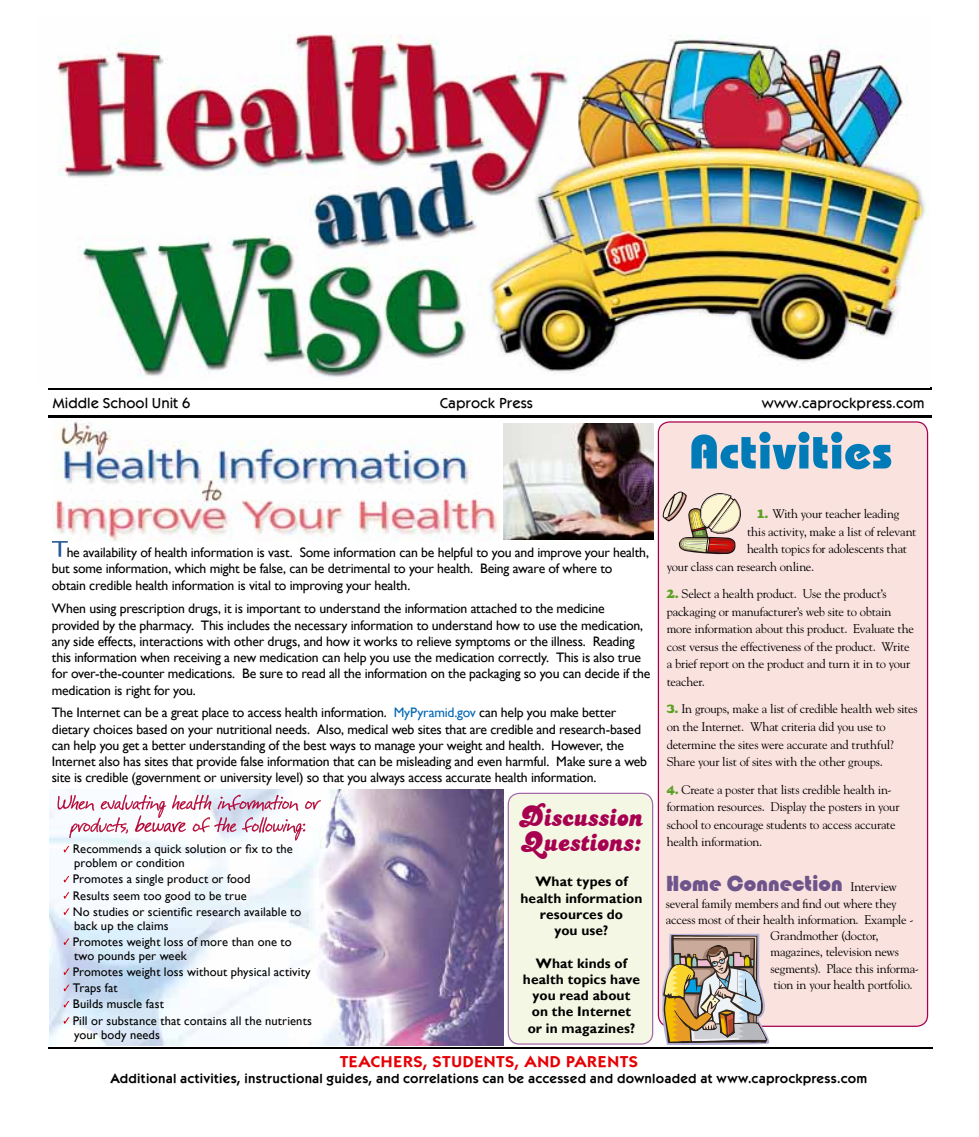
<style>
.page{position:relative;width:979px;height:1137px;background:#fff}
.page>*{position:absolute;margin:0;border:0;box-sizing:border-box;transform-origin:0 0}
.t1{font:50px "Bauhaus Hvy ITCTT";letter-spacing:-.005em;color:#007bb7}
.t2{font:30px/25px "Candice";letter-spacing:.005em;color:#a80051;scale:.9 1}
.t3{font:22.5px "Bauhaus 93";letter-spacing:-.01em;color:#6d558b}
.t4{font:16.25px "Kabel ITCTT Demi";letter-spacing:.01em;color:#e60005;scale:1.1 1}
.t5{font:15px "Kabel Md ITCTT";color:#000}
.t6{font:13.75px/16.2px "Gill Sans";letter-spacing:-.015em;color:#000}
.t7{font:700 13.75px/16.2px "Gill Sans";letter-spacing:.005em;color:#000;text-align:center}
.t8{font:13.75px "Kabel ITCTT Demi";letter-spacing:.01em;color:#000}
.t9{font:12.5px/17.5px "Goudy";letter-spacing:-.02em;color:#000}
.t10{font:12.5px/16.2px "Gill Sans";letter-spacing:.01em;color:#000}
.s1{color:#0068b5}
.s2{font-family:"Goudy Heavyface";color:#5ba124}
.s3{font-family:"Goudy";font-size:12.5px;color:#000}
</style>
<div class="page">
<hr style="left:48px;top:1046px;width:885px;height:2px;background:#000">
<hr style="left:48px;top:387px;width:883px;height:3px;background:#000">
<hr style="left:48px;top:415px;width:883px;height:3px;background:#000">
<img style="left:57px;top:34px;width:869px;height:343px">
<div style="left:658px;top:421px;width:270px;height:605px;background:#fae2de"></div>
<div style="left:508px;top:792px;width:145px;height:252px;background:#f3f7e3"></div>
<img style="left:52px;top:420px;width:447px;height:121px">
<svg style="left:52px;top:541px;width:16px;height:15px"></svg>
<img style="left:50px;top:789px;width:453px;height:256px">
<svg style="left:64px;top:875px;width:5px;height:7px"></svg>
<svg style="left:64px;top:891px;width:5px;height:7px"></svg>
<svg style="left:64px;top:908px;width:5px;height:6px"></svg>
<svg style="left:64px;top:938px;width:5px;height:6px"></svg>
<svg style="left:64px;top:968px;width:5px;height:6px"></svg>
<svg style="left:64px;top:984px;width:5px;height:7px"></svg>
<svg style="left:64px;top:1000px;width:5px;height:7px"></svg>
<svg style="left:64px;top:1016px;width:5px;height:7px"></svg>
<img style="left:503px;top:423px;width:151px;height:116px">
<img style="left:662px;top:491px;width:79px;height:63px">
<img style="left:662px;top:933px;width:107px;height:111px">
<svg style="left:58px;top:794px;width:263px;height:58px"></svg>
<p class="t5" style="left:52px;top:394px;width:139px">Middle School Unit 6</p>
<p class="t5" style="left:440px;top:394px;width:95px">Caprock Press</p>
<p class="t5" style="left:762px;top:394px;width:164px">www.caprockpress.com</p>
<p class="t6" style="left:52px;top:544px;width:599px;text-indent:15px">he availability of health information is vast. Some information can be helpful to you and improve your health, but some information, which might be false, can be detrimental to your health. Being aware of where to obtain credible health information is vital to improving your health.</p>
<p class="t6" style="left:52px;top:600px;width:600px">When using prescription drugs, it is important to understand the information attached to the medicine provided by the pharmacy. This includes the necessary information to understand how to use the medication, any side effects, interactions with other drugs, and how it works to relieve symptoms or the illness. Reading this information when receiving a new medication can help you use the medication correctly. This is also true for over-the-counter medications. Be sure to read all the information on the packaging so you can decide if the medication is right for you.</p>
<p class="t6" style="left:52px;top:704px;width:597px">The Internet can be a great place to access health information. <span class="s1">MyPyramid.gov</span> can help you make better dietary choices based on your nutritional needs. Also, medical web sites that are credible and research-based can help you get a better understanding of the best ways to manage your weight and health. However, the Internet also has sites that provide false information that can be misleading and even harmful. Make sure a web site is credible (government or university level) so that you always access accurate health information.</p>
<p class="t10" style="left:73px;top:842px;width:222px;line-height:13.8px">Recommends a quick solution or fix to the problem or condition</p>
<p class="t10" style="left:73px;top:871px;width:230px">Promotes a single product or food<br>Results seem too good to be true<br>No studies or scientific research available to</p>
<p class="t10" style="left:73px;top:917px;width:220px">back up the claims<br>Promotes weight loss of more than one to</p>
<p class="t10" style="left:73px;top:947px;width:241px">two pounds per week<br>Promotes weight loss without physical activity<br>Traps fat<br>Builds muscle fast<br>Pill or substance that contains all the nutrients</p>
<p class="t10" style="left:74px;top:1026px;width:87px">your body needs</p>
<h2 class="t2" style="left:518px;top:804px;width:140px">Discussion<br>Questions:</h2>
<p class="t7" style="left:520px;top:873px;width:123px">What types of health information resources do<br>you use?</p>
<p class="t7" style="left:523px;top:955px;width:119px">What kinds of health topics have you read about on the Internet or in magazines?</p>
<h1 class="t1" style="left:689px;top:422px;width:205px">Activities</h1>
<p class="t9" style="left:757px;top:505px;width:144px"><span class="s2">1.</span> With your teacher leading</p>
<p class="t9" style="left:747px;top:522px;width:171px">this activity, make a list of relevant</p>
<p class="t9" style="left:747px;top:540px;width:161px">health topics for adolescents that</p>
<p class="t9" style="left:667px;top:557px;width:149px">your class can research online.</p>
<p class="t9" style="left:667px;top:585px;width:249px"><span class="s2">2.</span> Select a health product. Use the product’s packaging or manufacturer’s web site to obtain more information about this product. Evaluate the cost versus the effectiveness of the product. Write a brief report on the product and turn it in to your teacher.</p>
<p class="t9" style="left:667px;top:700px;width:252px"><span class="s2">3.</span> In groups, make a list of credible health web sites on the Internet. What criteria did you use to determine the sites were accurate and truthful?<br>Share your list of sites with the other groups.</p>
<p class="t9" style="left:667px;top:780px;width:234px"><span class="s2">4.</span> Create a poster that lists credible health in&shy;formation resources. Display the posters in your school to encourage students to access accurate health information.</p>
<h3 class="t3" style="left:666px;top:871px;width:233px">Home Connection <span class="s3">Interview</span></h3>
<p class="t9" style="left:666px;top:894px;width:232px">several family members and find out where they</p>
<p class="t9" style="left:666px;top:910px;width:249px">access most of their health information. Example -</p>
<p class="t9" style="left:770px;top:926px;width:109px">Grandmother (doctor,</p>
<p class="t9" style="left:770px;top:942px;width:130px">magazines, television news</p>
<p class="t9" style="left:770px;top:959px;width:150px">segments). Place this informa-</p>
<p class="t9" style="left:773px;top:975px;width:141px">tion in your health portfolio.</p>
<p class="t4" style="left:340px;top:1051px;width:272px">TEACHERS, STUDENTS, AND PARENTS</p>
<p class="t8" style="left:110px;top:1070px;width:758px">Additional activities, instructional guides, and correlations can be accessed and downloaded at www.caprockpress.com</p>
</div>
